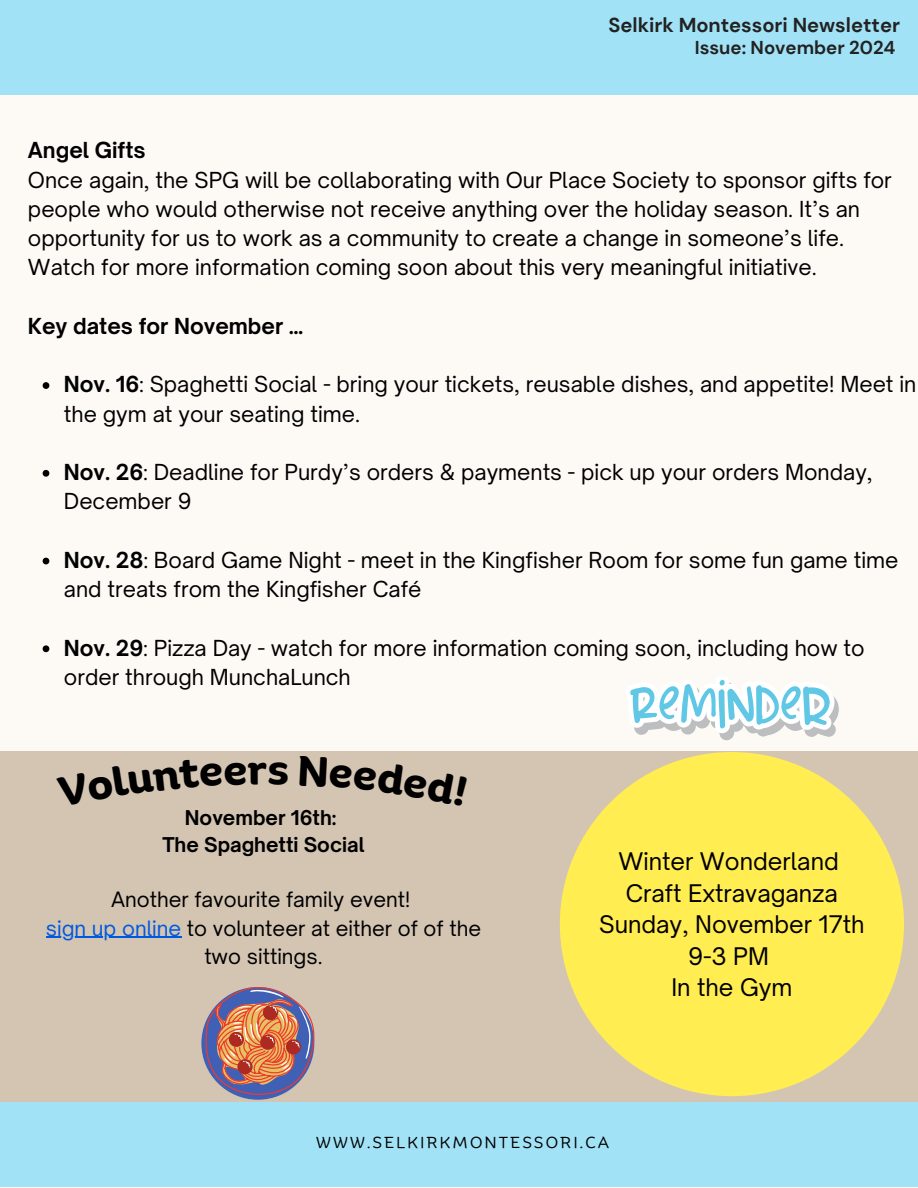
<style>
.page{position:relative;width:918px;height:1188px;background:#fdfaf5}
.page>*{position:absolute;margin:0;border:0;box-sizing:border-box;transform-origin:0 0}
.t1{font:700 39.9px "Binate Display";color:#000}
.t2{font:23.25px/31.5px "Open Sauce One";color:#000;text-align:center}
.t3{font:21.15px/29.2px "Open Sauce One";color:#000}
.t4{font:700 21.15px "Open Sauce One";color:#000}
.t5{font:20.25px/28.2px "Open Sauce One";color:#000;text-align:center}
.t6{font:700 20.1px "DM Sans";color:#222}
.t7{font:700 19.5px/27px "Open Sauce One";color:#000;text-align:center}
.t8{font:700 18.6px "DM Sans";color:#222}
.t9{font:15.45px "Binate Display";letter-spacing:.15em;color:#000}
.s1{font-weight:700}
.s2{color:#005ae0}
</style>
<div class="page">
<div style="left:0;top:752px;width:917px;height:355px;background:#d4c4b2"></div>
<div style="left:560px;top:752px;width:344px;height:344px;background:#ffed52;border-radius:50%"></div>
<svg style="left:630px;top:679px;width:209px;height:61px"></svg>
<svg style="left:204px;top:987px;width:111px;height:113px"></svg>
<hr style="left:46px;top:937px;width:135px;height:1px;background:#005ae0">
<svg style="left:43px;top:382px;width:6px;height:7px"></svg>
<svg style="left:43px;top:470px;width:6px;height:7px"></svg>
<svg style="left:43px;top:558px;width:6px;height:6px"></svg>
<svg style="left:43px;top:645px;width:6px;height:7px"></svg>
<div style="left:0;top:1102px;width:918px;height:85px;background:#a2e2f6"></div>
<div style="left:0;top:0;width:918px;height:94px;background:#a2e2f6"></div>
<p class="t6" style="left:609px;top:12px;width:293px">Selkirk Montessori Newsletter</p>
<p class="t8" style="left:695px;top:36px;width:202px">Issue: November 2024</p>
<p class="t4" style="left:28px;top:137px;width:119px">Angel Gifts</p>
<p class="t3" style="left:28px;top:165px;width:865px">Once again, the SPG will be collaborating with Our Place Society to sponsor gifts for people who would otherwise not receive anything over the holiday season. It’s an opportunity for us to work as a community to create a change in someone’s life.<br>Watch for more information coming soon about this very meaningful initiative.</p>
<p class="t4" style="left:28px;top:313px;width:277px">Key dates for November …</p>
<p class="t3" style="left:64px;top:370px;width:854px"><span class="s1">Nov. 16</span>: Spaghetti Social - bring your tickets, reusable dishes, and appetite! Meet in the gym at your seating time.</p>
<p class="t3" style="left:64px;top:457px;width:810px"><span class="s1">Nov. 26</span>: Deadline for Purdy’s orders &amp; payments - pick up your orders Monday,<br>December 9</p>
<p class="t3" style="left:64px;top:545px;width:836px"><span class="s1">Nov. 28</span>: Board Game Night - meet in the Kingfisher Room for some fun game time and treats from the Kingfisher Café</p>
<p class="t3" style="left:64px;top:633px;width:802px"><span class="s1">Nov. 29</span>: Pizza Day - watch for more information coming soon, including how to order through MunchaLunch</p>
<p class="t1" style="left:248px;top:732px;width:22px">r</p>
<h4 class="t7" style="left:162px;top:804px;width:204px">November 16th:<br>The Spaghetti Social</h4>
<h3 class="t5" style="left:111px;top:886px;width:301px">Another favourite family event!</h3>
<h2 class="t5" style="left:46px;top:914px;width:437px"><span class="s2">sign up online</span> to volunteer at either of of the two sittings.</h2>
<h4 class="t2" style="left:599px;top:846px;width:267px">Winter Wonderland<br>Craft Extravaganza<br>Sunday, November 17th<br>9-3 PM<br>In the Gym</h4>
<p class="t9" style="left:316px;top:1128px;width:295px">WWW.SELKIRKMONTESSORI.CA</p>
</div>
